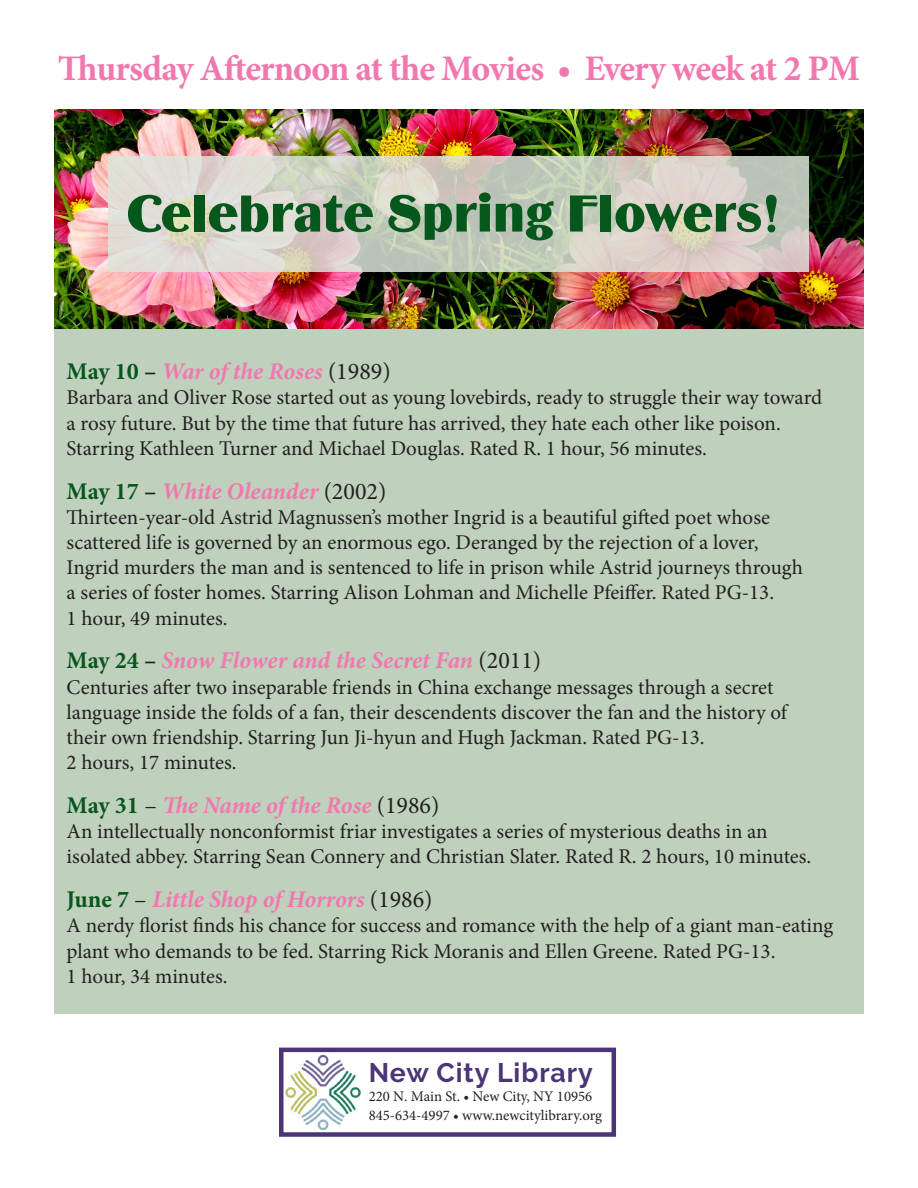
<style>
.page{position:relative;width:918px;height:1188px;background:#fff}
.page>*{position:absolute;margin:0;border:0;box-sizing:border-box;transform-origin:0 0}
.t1{font:54px "Birmingham";color:#06571c}
.t2{font:700 36px "Minion Pro";letter-spacing:-.025em;color:#f178ae}
.t3{font:700 26.85px "Raleway";letter-spacing:.035em;color:#4a3677}
.t4{font:italic 700 24px "Minion Pro";letter-spacing:-.005em;color:#f178ae}
.t5{font:21px/25.2px "Minion Pro";color:#231f20}
.t6{font:14.7px "Minion Pro";color:#231f20}
.s1{font-style:normal;color:#06571c}
.s2{font-style:normal;color:#231f20}
.s3{font-weight:400;font-style:normal;color:#231f20}
</style>
<div class="page">
<div style="left:54px;top:326px;width:810px;height:687px;background:#bfd0bd"></div>
<img style="left:285px;top:1055px;width:76px;height:74px">
<div style="left:279px;top:1048px;width:337px;height:89px;border:4px solid #4a3677"></div>
<img style="left:54px;top:110px;width:810px;height:218px">
<svg style="left:108px;top:157px;width:700px;height:115px;background:#d2d1c5"></svg>
<p class="t2" style="left:58px;top:43px;width:804px">Thursday Afternoon at the Movies • Every week at 2 PM</p>
<p class="t1" style="left:127px;top:184px;width:655px">Celebrate Spring Flowers!</p>
<p class="t4" style="left:67px;top:354px;width:326px"><span class="s1">May 10</span> <span class="s2">–</span> War of the Roses <span class="s3">(1989)</span></p>
<p class="t5" style="left:67px;top:385px;width:757px">Barbara and Oliver Rose started out as young lovebirds, ready to struggle their way toward</p>
<p class="t5" style="left:67px;top:410px;width:716px">a rosy future. But by the time that future has arrived, they hate each other like poison.</p>
<p class="t5" style="left:67px;top:436px;width:642px">Starring Kathleen Turner and Michael Douglas. Rated R. 1 hour, 56 minutes.</p>
<p class="t4" style="left:67px;top:474px;width:321px"><span class="s1">May 17</span> <span class="s2">–</span> White Oleander <span class="s3">(2002)</span></p>
<p class="t5" style="left:67px;top:505px;width:705px">Thirteen-year-old Astrid Magnussen’s mother Ingrid is a beautiful gifted poet whose</p>
<p class="t5" style="left:67px;top:530px;width:693px">scattered life is governed by an enormous ego. Deranged by the rejection of a lover,</p>
<p class="t5" style="left:67px;top:555px;width:738px">Ingrid murders the man and is sentenced to life in prison while Astrid journeys through</p>
<p class="t5" style="left:67px;top:580px;width:709px">a series of foster homes. Starring Alison Lohman and Michelle Pfeiffer. Rated PG-13.</p>
<p class="t5" style="left:67px;top:605px;width:163px">1 hour, 49 minutes.</p>
<p class="t4" style="left:67px;top:644px;width:476px"><span class="s1">May 24</span> <span class="s2">–</span> Snow Flower and the Secret Fan <span class="s3">(2011)</span></p>
<p class="t5" style="left:67px;top:674px;width:709px">Centuries after two inseparable friends in China exchange messages through a secret</p>
<p class="t5" style="left:67px;top:700px;width:722px">language inside the folds of a fan, their descendents discover the fan and the history of</p>
<p class="t5" style="left:67px;top:725px;width:640px">their own friendship. Starring Jun Ji-hyun and Hugh Jackman. Rated PG-13.</p>
<p class="t5" style="left:67px;top:750px;width:171px">2 hours, 17 minutes.</p>
<p class="t4" style="left:67px;top:788px;width:374px"><span class="s1">May 31</span> <span class="s3">–</span> The Name of the Rose <span class="s3">(1986)</span></p>
<p class="t5" style="left:67px;top:819px;width:703px">An intellectually nonconformist friar investigates a series of mysterious deaths in an</p>
<p class="t5" style="left:67px;top:844px;width:746px">isolated abbey. Starring Sean Connery and Christian Slater. Rated R. 2 hours, 10 minutes.</p>
<p class="t4" style="left:67px;top:882px;width:368px"><span class="s1">June 7</span> <span class="s3">–</span> Little Shop of Horrors <span class="s3">(1986)</span></p>
<p class="t5" style="left:67px;top:913px;width:768px">A nerdy florist finds his chance for success and romance with the help of a giant man-eating plant who demands to be fed. Starring Rick Moranis and Ellen Greene. Rated PG-13.</p>
<p class="t5" style="left:67px;top:964px;width:163px">1 hour, 34 minutes.</p>
<p class="t3" style="left:369px;top:1058px;width:226px">New City Library</p>
<p class="t6" style="left:369px;top:1087px;width:225px">220 N. Main St. • New City, NY 10956</p>
<p class="t6" style="left:369px;top:1105px;width:235px">845-634-4997 • www.newcitylibrary.org</p>
</div>
